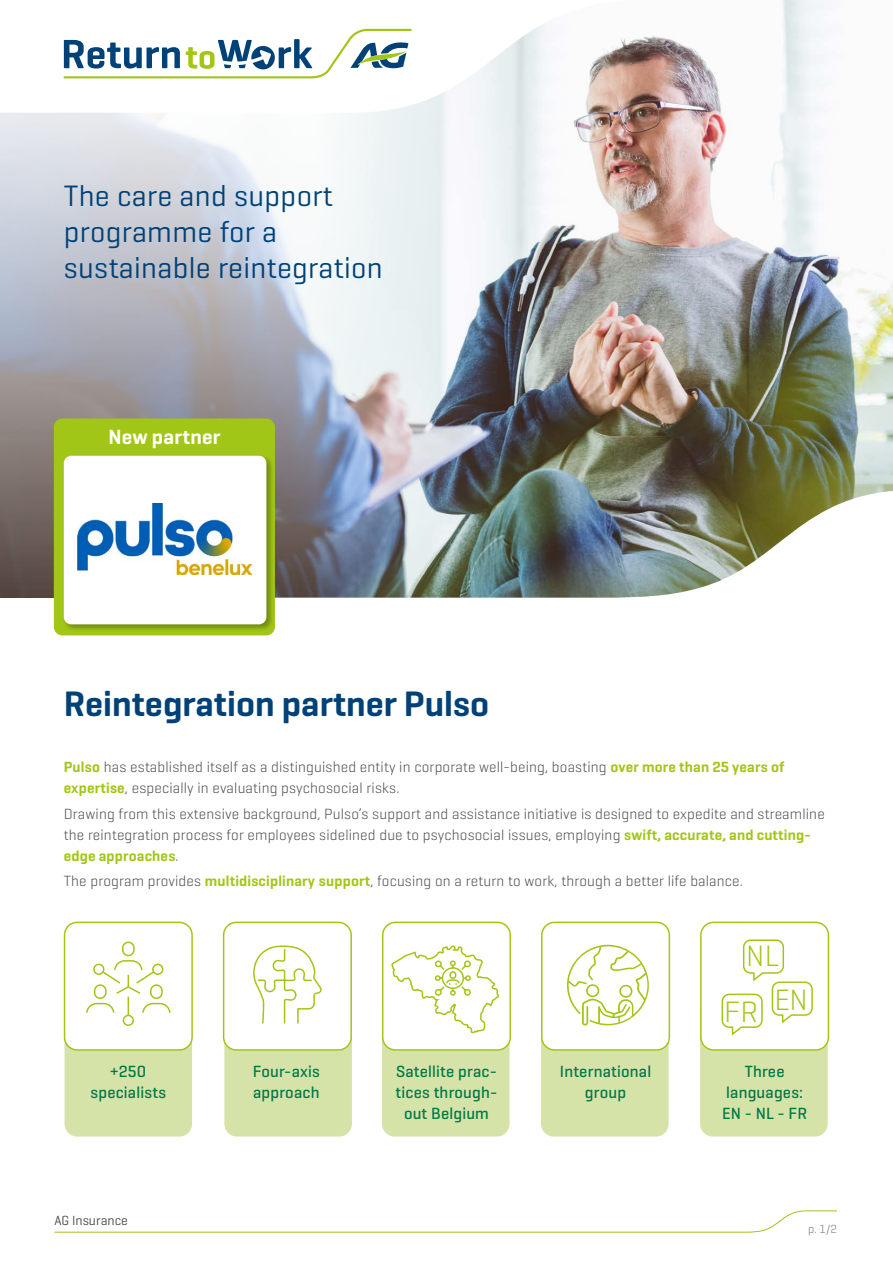
<style>
.page{position:relative;width:893px;height:1263px;background:#fff}
.page>*{position:absolute;margin:0;border:0;box-sizing:border-box;transform-origin:0 0}
.t1{font:600 36px "AG Geogrotesque";color:#004177}
.t2{font:30px/36px "AG Geogrotesque";letter-spacing:.01em;color:#004177}
.t3{font:300 30px/43.5px "AG Geogrotesque";color:#a2c617}
.t4{font:600 21px "AG Geogrotesque";letter-spacing:.01em;color:#fff}
.t5{font:500 16.5px/21px "AG Geogrotesque";letter-spacing:.01em;color:#007847;text-align:center}
.t6{font:300 15px/21px "AG Geogrotesque";letter-spacing:.01em;color:#4a4a49}
.t7{font:13.5px "Geogrotesque";color:#4a4a49}
.t8{font:300 12px "Geogrotesque";color:#757474}
.s1{font-weight:600;color:#a2c617}
</style>
<div class="page">
<div style="left:65px;top:996px;width:127px;height:140px;background:#d5e3a8;border-radius:13px"></div>
<div style="left:224px;top:996px;width:128px;height:140px;background:#d5e3a8;border-radius:13px"></div>
<div style="left:382px;top:996px;width:127px;height:140px;background:#d5e3a8;border-radius:13px"></div>
<div style="left:541px;top:996px;width:128px;height:140px;background:#d5e3a8;border-radius:13px"></div>
<div style="left:700px;top:996px;width:128px;height:140px;background:#d5e3a8;border-radius:13px"></div>
<div style="left:65px;top:922px;width:127px;height:128px;background:#fff;border-radius:13px"></div>
<div style="left:64px;top:922px;width:129px;height:129px;border:2px solid #a2c617;border-radius:13px"></div>
<div style="left:224px;top:922px;width:127px;height:128px;background:#fff;border-radius:13px"></div>
<div style="left:223px;top:922px;width:129px;height:129px;border:2px solid #a2c617;border-radius:13px"></div>
<div style="left:542px;top:922px;width:127px;height:128px;background:#fff;border-radius:13px"></div>
<div style="left:541px;top:922px;width:129px;height:129px;border:2px solid #a2c617;border-radius:13px"></div>
<div style="left:383px;top:922px;width:127px;height:128px;background:#fff;border-radius:13px"></div>
<div style="left:382px;top:922px;width:129px;height:129px;border:2px solid #a2c617;border-radius:13px"></div>
<div style="left:701px;top:922px;width:127px;height:128px;background:#fff;border-radius:13px"></div>
<div style="left:700px;top:922px;width:129px;height:129px;border:2px solid #a2c617;border-radius:13px"></div>
<img style="left:530px;top:113px;width:363px;height:377px">
<svg style="left:0;top:113px;width:530px;height:523px"></svg>
<svg style="left:54px;top:1210px;width:783px;height:23px"></svg>
<svg style="left:63px;top:0;width:765px;height:113px"></svg>
<img style="left:274px;top:490px;width:619px;height:141px">
<svg style="left:86px;top:941px;width:85px;height:85px"></svg>
<svg style="left:721px;top:939px;width:92px;height:97px"></svg>
<svg style="left:253px;top:945px;width:69px;height:79px"></svg>
<svg style="left:567px;top:945px;width:82px;height:80px"></svg>
<div style="left:54px;top:419px;width:221px;height:216px;background:#a2c617;border-radius:9px"></div>
<svg style="left:64px;top:29px;width:348px;height:49px"></svg>
<div style="left:62px;top:454px;width:212px;height:178px;background:#000;opacity:.3"></div>
<div style="left:64px;top:456px;width:202px;height:168px;background:#fff;border-radius:7px"></div>
<svg style="left:391px;top:945px;width:109px;height:89px"></svg>
<img style="left:78px;top:503px;width:173px;height:71px">
<h2 class="t2" style="left:64px;top:177px;width:320px">The care and support programme for a sustainable reintegration</h2>
<h3 class="t4" style="left:108px;top:424px;width:114px">New partner</h3>
<h1 class="t1" style="left:64px;top:681px;width:427px">Reintegration partner Pulso</h1>
<p class="t6" style="left:64px;top:756px;width:722px"><span class="s1">Pulso</span> has established itself as a distinguished entity in corporate well-being, boasting <span class="s1">over more than 25 years of expertise</span>, especially in evaluating psychosocial risks.</p>
<p class="t6" style="left:64px;top:803px;width:762px">Drawing from this extensive background, Pulso’s support and assistance initiative is designed to expedite and streamline the reintegration process for employees sidelined due to psychosocial issues, employing <span class="s1">swift, accurate, and cutting&shy;edge approaches</span>.</p>
<p class="t6" style="left:64px;top:870px;width:681px">The program provides <span class="s1">multidisciplinary support</span>, focusing on a return to work, through a better life balance.</p>
<p class="t5" style="left:90px;top:1061px;width:77px">+250 specialists</p>
<p class="t5" style="left:253px;top:1061px;width:69px;text-align:left">Four-axis approach</p>
<p class="t7" style="left:55px;top:1212px;width:75px">AG Insurance</p>
<h2 class="t3" style="left:775px;top:933px;width:35px;text-indent:-28px">NL<br>EN</h2>
<h2 class="t3" style="left:724px;top:989px;width:35px">FR</h2>
<p class="t5" style="left:396px;top:1061px;width:103px">Satellite prac&shy;tices through&shy;out Belgium</p>
<p class="t5" style="left:560px;top:1061px;width:93px">International group</p>
<p class="t5" style="left:722px;top:1061px;width:87px">Three languages:<br>EN - NL - FR</p>
<p class="t8" style="left:808px;top:1222px;width:30px">p. 1/2</p>
</div>
